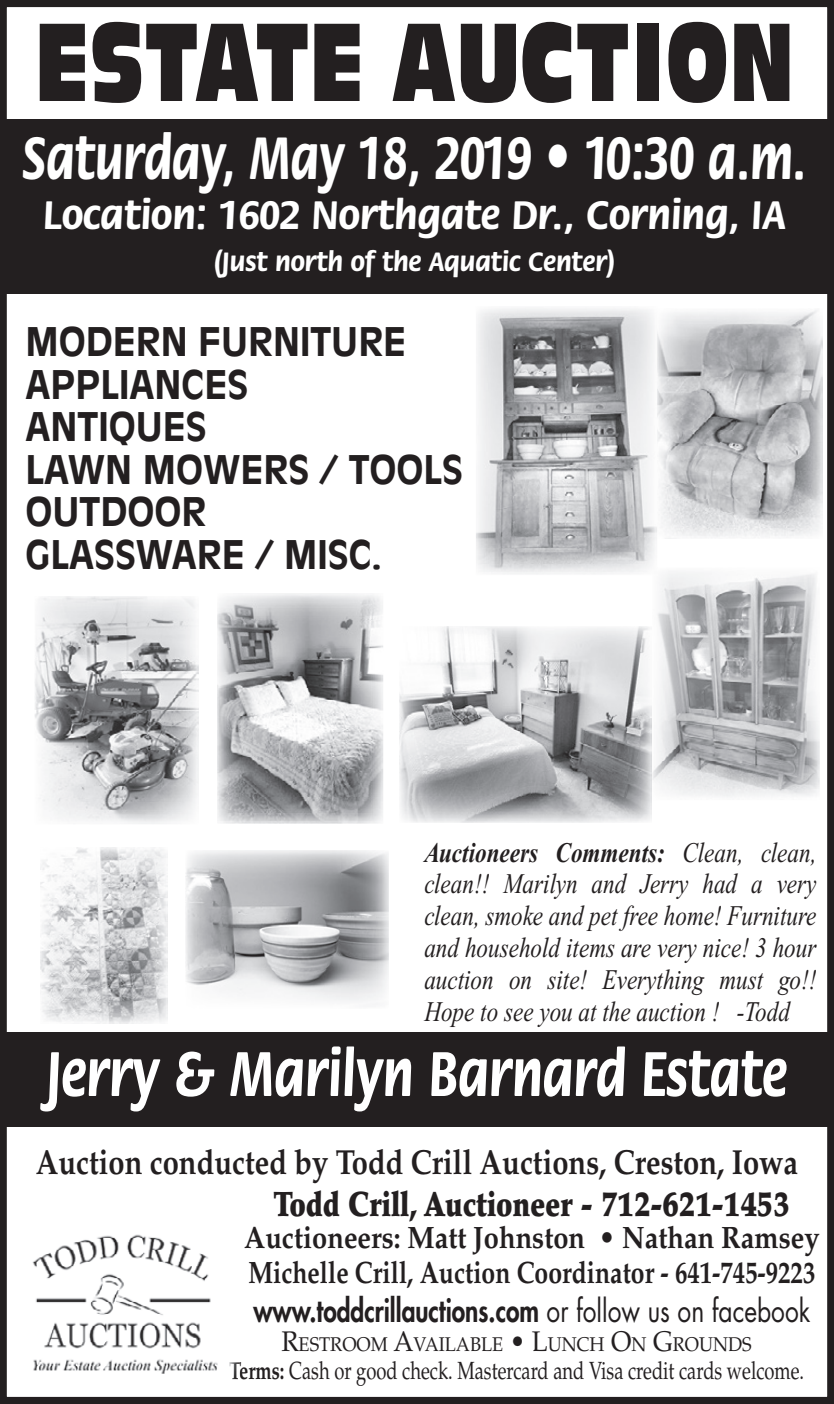
<style>
.page{position:relative;width:834px;height:1404px;background:#fff}
.page>*{position:absolute;margin:0;border:0;box-sizing:border-box;transform-origin:0 0}
.t1{font:108px "Antique Olive Compact";color:#231f20;scale:.72 1}
.t2{font:700 67.5px "Flora";color:#fff;scale:.8 1}
.t3{font:700 63.9px "Flora";color:#fff;scale:.78 1}
.t4{font:700 42.6px "Flora";color:#fff;scale:.96 1}
.t5{font:700 39px/42.6px "Antique Olive";color:#231f20;scale:.96 1}
.t6{font:700 34.8px "Palatino";color:#231f20;scale:.84 1}
.t7{font:900 34.8px "Palatino";color:#231f20;scale:.8 1}
.t8{font:700 30.9px/35.4px "Palatino";color:#231f20;scale:.88 1}
.t9{font:800 30.9px "Futura";color:#231f20;scale:.79 1}
.t10{font:italic 28.5px/31.8px "Times New Roman";color:#231f20;text-align:justify;scale:.82 1}
.t11{font:700 28.5px "Flora";color:#fff;scale:.96 1}
.t12{font:24.9px "Palatino";color:#231f20;scale:.74 1}
.t13{font:19.8px "Palatino";color:#231f20;scale:.91 1}
.s1{font-weight:700}
.s2{font-weight:400}
.s3{font-size:28.5px}
</style>
<div class="page">
<div style="left:0;top:0;width:834px;height:1404px;border:7px solid #231f20"></div>
<div style="left:1px;top:119px;width:833px;height:175px;background:#231f20"></div>
<div style="left:0;top:1033px;width:834px;height:94px;background:#231f20"></div>
<img style="left:230px;top:1362px;width:10px;height:18px">
<img style="left:32px;top:1234px;width:186px;height:140px">
<img style="left:217px;top:593px;width:166px;height:231px">
<img style="left:186px;top:850px;width:203px;height:151px">
<img style="left:400px;top:626px;width:251px;height:197px">
<img style="left:35px;top:596px;width:164px;height:228px">
<img style="left:652px;top:572px;width:167px;height:225px">
<img style="left:657px;top:310px;width:165px;height:227px">
<img style="left:476px;top:308px;width:181px;height:266px">
<svg style="left:652px;top:568px;width:5px;height:7px"></svg>
<img style="left:41px;top:848px;width:126px;height:176px">
<svg style="left:33px;top:0;width:333px;height:8px;background:#3c3839"></svg>
<svg style="left:384px;top:0;width:250px;height:8px;background:#3c3839"></svg>
<h1 class="t1" style="left:35px;top:-4px;width:1055px">ESTATE AUCTION</h1>
<h3 class="t3" style="left:22px;top:124px;width:1006px">Saturday, May 18, 2019 • 10:30 a.m.</h3>
<h3 class="t4" style="left:43px;top:192px;width:775px">Location: 1602 Northgate Dr., Corning, IA</h3>
<p class="t11" style="left:214px;top:247px;width:419px">(Just north of the Aquatic Center)</p>
<h3 class="t5" style="left:26px;top:321px;width:457px">MODERN FURNITURE<br>APPLIANCES<br>ANTIQUES<br>LAWN MOWERS / TOOLS<br>OUTDOOR<br>GLASSWARE / MISC.</h3>
<p class="t10" style="left:424px;top:836px;width:480px"><span class="s1">Auctioneers Comments:</span> Clean, clean, clean!! Marilyn and Jerry had a very clean, smoke and pet free home! Furniture and household items are very nice! 3 hour auction on site! Everything must go!!<br>Hope to see you at the auction ! -Todd</p>
<h2 class="t2" style="left:47px;top:1038px;width:927px">Jerry &amp; Marilyn Barnard Estate</h2>
<p class="t6" style="left:36px;top:1141px;width:909px">Auction conducted by Todd Crill Auctions, Creston, Iowa</p>
<p class="t7" style="left:274px;top:1183px;width:646px">Todd Crill, Auctioneer - 712-621-1453</p>
<p class="t8" style="left:244px;top:1220px;width:655px">Auctioneers: Matt Johnston • Nathan Ramsey<br>Michelle Crill, Auction Coordinator - 641-745-9223</p>
<p class="t9" style="left:253px;top:1291px;width:706px">www.toddcrillauctions.com <span class="s2">or follow us on facebook</span></p>
<p class="t13" style="left:281px;top:1332px;width:518px"><span class="s3">R</span>ESTROOM <span class="s3">A</span>VAILABLE <span class="s3">• L</span>UNCH <span class="s3">O</span>N <span class="s3">G</span>ROUNDS</p>
<p class="t12" style="left:229px;top:1356px;width:778px"><span class="s1">Terms:</span> Cash or good check. Mastercard and Visa credit cards welcome.</p>
</div>
